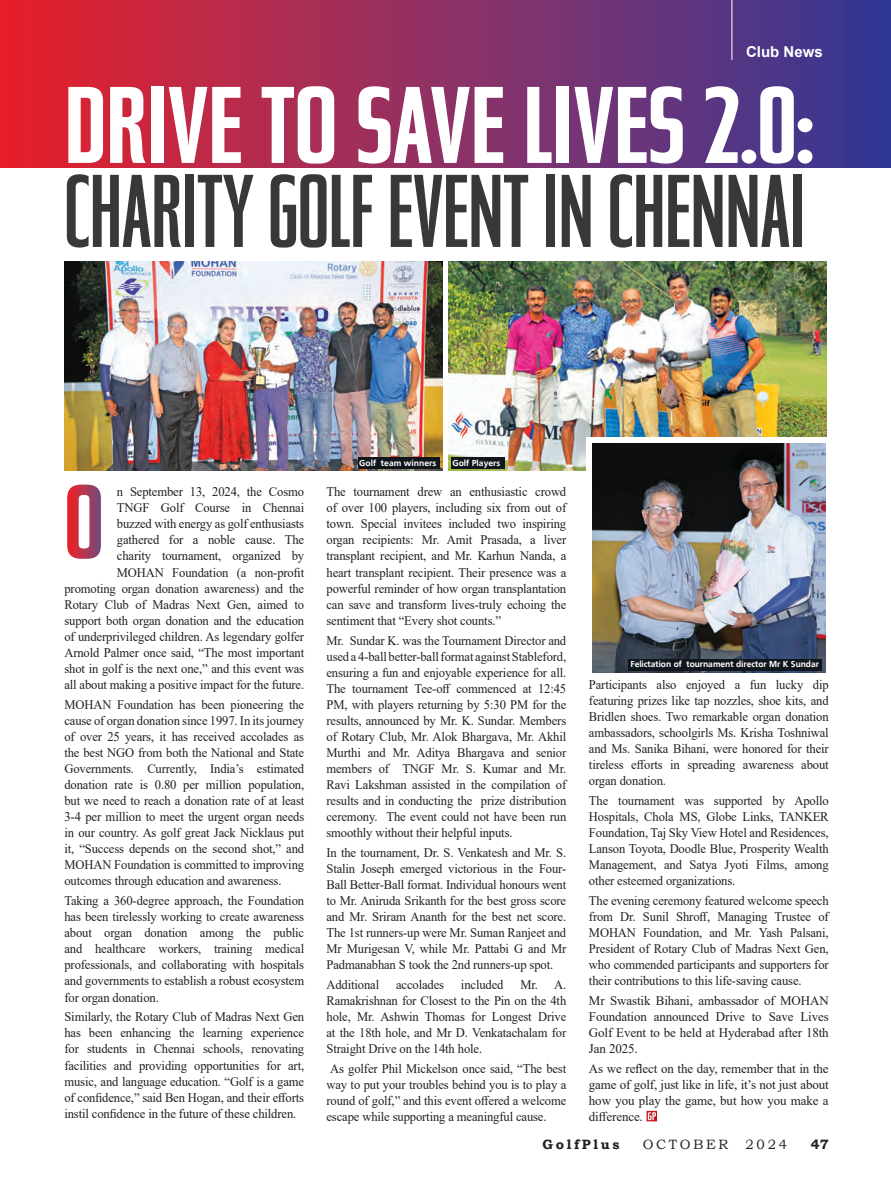
<style>
.page{position:relative;width:891px;height:1199px;background:#fff}
.page>*{position:absolute;margin:0;border:0;box-sizing:border-box;transform-origin:0 0}
.t1{font:500 109.5px "Tasse";color:#fff;scale:1.06 1}
.t2{font:condensed 103.8px "Tasse";color:#383839;scale:1.06 1}
.t3{font:700 15px "Arial";color:#fff}
.t4{font:13.5px "Bookman Old Style";letter-spacing:.2em;color:#231f20}
.t5{font:700 13.5px "Bookman Old Style";letter-spacing:.2em;color:#231f20}
.t6{font:13.2px/16px "Times New Roman";letter-spacing:-.01em;color:#231f20;text-align:justify;scale:.96 1}
.t7{font:13.2px/16px "Times New Roman";letter-spacing:-.01em;color:#231f20;text-align:justify}
.t8{font:700 9px "Frugal Sans";letter-spacing:-.005em;color:#fff}
</style>
<div class="page">
<div style="left:0;top:0;width:891px;height:167px;background:linear-gradient(to right,#e8232d,#333b98)"></div>
<hr style="left:732px;top:0;width:1px;height:60px;background:#fff">
<svg style="left:67px;top:485px;width:34px;height:74px"></svg>
<img style="left:64px;top:261px;width:379px;height:210px">
<img style="left:448px;top:261px;width:379px;height:210px">
<svg style="left:587px;top:437px;width:240px;height:40px"></svg>
<img style="left:592px;top:444px;width:233px;height:228px">
<div style="left:647px;top:1111px;width:10px;height:10px;border:1px solid #c4121a"></div>
<svg style="left:648px;top:1112px;width:8px;height:8px"></svg>
<div style="left:358px;top:458px;width:82px;height:11px;background:#10161c"></div>
<div style="left:451px;top:458px;width:54px;height:11px;background:#10161c"></div>
<div style="left:628px;top:659px;width:194px;height:11px;background:#10161c"></div>
<p class="t3" style="left:746px;top:43px;width:78px">Club News</p>
<h1 class="t1" style="left:64px;top:87px;width:708px">DRIVE TO SAVE LIVES 2.0:</h1>
<h2 class="t2" style="left:64px;top:175px;width:701px">CHARITY GOLF EVENT IN CHENNAI</h2>
<p class="t6" style="left:64px;top:484px;width:251px;text-align:right">n September 13, 2024, the Cosmo<br>TNGF Golf Course in Chennai<br>buzzed with energy as golf enthusiasts<br>gathered for a noble cause. The<br>charity tournament, organized by<br>MOHAN Foundation (a non-profit promoting organ donation awareness) and the Rotary Club of Madras Next Gen, aimed to support both organ donation and the education of underprivileged children. As legendary golfer Arnold Palmer once said, “The most important shot in golf is the next one,” and this event was all about making a positive impact for the future.</p>
<p class="t6" style="left:64px;top:696px;width:251px">MOHAN Foundation has been pioneering the cause of organ donation since 1997. In its journey of over 25 years, it has received accolades as the best NGO from both the National and State Governments. Currently, India’s estimated donation rate is 0.80 per million population, but we need to reach a donation rate of at least 3-4 per million to meet the urgent organ needs in our country. As golf great Jack Nicklaus put it, “Success depends on the second shot,” and MOHAN Foundation is committed to improving outcomes through education and awareness.</p>
<p class="t6" style="left:64px;top:893px;width:251px">Taking a 360-degree approach, the Foundation has been tirelessly working to create awareness about organ donation among the public and healthcare workers, training medical professionals, and collaborating with hospitals and governments to establish a robust ecosystem for organ donation.</p>
<p class="t6" style="left:64px;top:1009px;width:251px">Similarly, the Rotary Club of Madras Next Gen has been enhancing the learning experience for students in Chennai schools, renovating facilities and providing opportunities for art, music, and language education. “Golf is a game of confidence,” said Ben Hogan, and their efforts instil confidence in the future of these children.</p>
<p class="t8" style="left:359px;top:459px;width:78px">Golf team winners</p>
<p class="t8" style="left:453px;top:459px;width:49px">Golf Players</p>
<p class="t6" style="left:327px;top:484px;width:251px">The tournament drew an enthusiastic crowd of over 100 players, including six from out of town. Special invitees included two inspiring organ recipients: Mr. Amit Prasada, a liver transplant recipient, and Mr. Karhun Nanda, a heart transplant recipient. Their presence was a powerful reminder of how organ transplantation can save and transform lives-truly echoing the sentiment that “Every shot counts.”</p>
<p class="t6" style="left:327px;top:632px;width:251px">Mr. Sundar K. was the Tournament Director and used a 4-ball better-ball format against Stableford, ensuring a fun and enjoyable experience for all.<br>The tournament Tee-off commenced at 12:45<br>PM, with players returning by 5:30 PM for the results, announced by Mr. K. Sundar. Members of Rotary Club, Mr. Alok Bhargava, Mr. Akhil Murthi and Mr. Aditya Bhargava and senior members of TNGF Mr. S. Kumar and Mr.<br>Ravi Lakshman assisted in the compilation of results and in conducting the prize distribution ceremony. The event could not have been run smoothly without their helpful inputs.</p>
<p class="t6" style="left:327px;top:844px;width:251px">In the tournament, Dr. S. Venkatesh and Mr. S.<br>Stalin Joseph emerged victorious in the Four-Ball Better-Ball format. Individual honours went to Mr. Aniruda Srikanth for the best gross score and Mr. Sriram Ananth for the best net score.<br>The 1st runners-up were Mr. Suman Ranjeet and Mr Murigesan V, while Mr. Pattabi G and Mr Padmanabhan S took the 2nd runners-up spot.</p>
<p class="t6" style="left:327px;top:977px;width:56px">Additional</p>
<p class="t6" style="left:396px;top:977px;width:51px">accolades</p>
<p class="t6" style="left:461px;top:977px;width:46px">included</p>
<p class="t6" style="left:327px;top:977px;width:251px;text-indent:194px">Mr. A.<br>Ramakrishnan for Closest to the Pin on the 4th hole, Mr. Ashwin Thomas for Longest Drive at the 18th hole, and Mr D. Venkatachalam for Straight Drive on the 14th hole.</p>
<p class="t6" style="left:327px;top:1061px;width:251px">As golfer Phil Mickelson once said, “The best way to put your troubles behind you is to play a round of golf,” and this event offered a welcome escape while supporting a meaningful cause.</p>
<p class="t8" style="left:630px;top:660px;width:190px">Felictation of tournament director Mr K Sundar</p>
<p class="t6" style="left:589px;top:676px;width:251px">Participants also enjoyed a fun lucky dip featuring prizes like tap nozzles, shoe kits, and Bridlen shoes. Two remarkable organ donation ambassadors, schoolgirls Ms. Krisha Toshniwal and Ms. Sanika Bihani, were honored for their tireless efforts in spreading awareness about organ donation.</p>
<p class="t6" style="left:589px;top:792px;width:251px">The tournament was supported by Apollo Hospitals, Chola MS, Globe Links, TANKER Foundation, Taj Sky View Hotel and Residences, Lanson Toyota, Doodle Blue, Prosperity Wealth Management, and Satya Jyoti Films, among other esteemed organizations.</p>
<p class="t6" style="left:589px;top:892px;width:251px">The evening ceremony featured welcome speech from Dr. Sunil Shroff, Managing Trustee of MOHAN Foundation, and Mr. Yash Palsani, President of Rotary Club of Madras Next Gen, who commended participants and supporters for their contributions to this life-saving cause.</p>
<p class="t7" style="left:589px;top:992px;width:241px">Mr Swastik Bihani, ambassador of MOHAN Foundation announced Drive to Save Lives Golf Event to be held at Hyderabad after 18th Jan 2025.</p>
<p class="t7" style="left:589px;top:1060px;width:241px">As we reflect on the day, remember that in the game of golf, just like in life, it’s not just about how you play the game, but how you make a difference.</p>
<p class="t5" style="left:543px;top:1136px;width:78px">GolfPlus</p>
<p class="t4" style="left:643px;top:1136px;width:87px">OCTOBER</p>
<p class="t4" style="left:746px;top:1136px;width:43px">2024</p>
<p class="t5" style="left:811px;top:1136px;width:19px">47</p>
</div>
